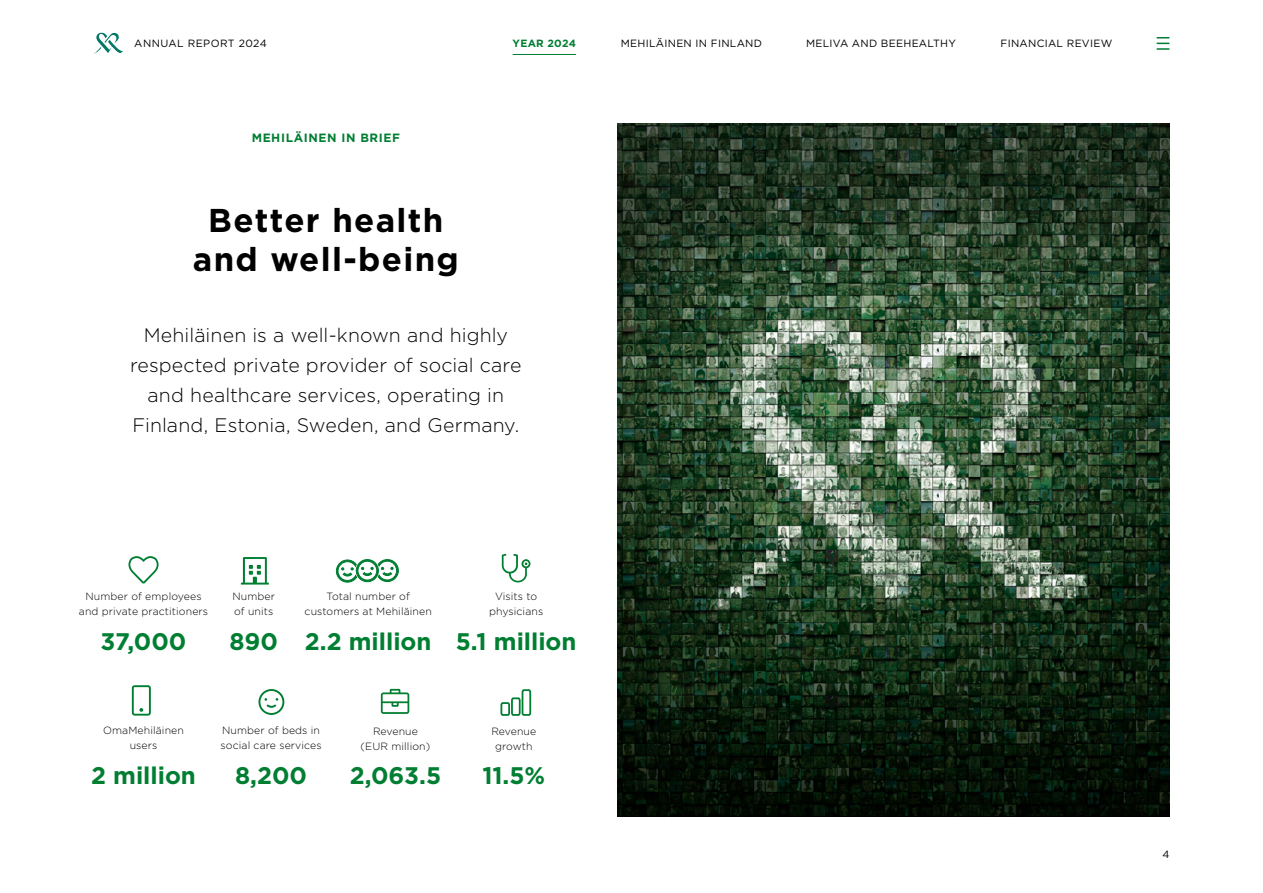
<style>
.page{position:relative;width:1263px;height:893px;background:#fff}
.page>*{position:absolute;margin:0;border:0;box-sizing:border-box;transform-origin:0 0}
.t1{font:700 33px/39px "Gotham";letter-spacing:.04em;color:#000;text-align:center}
.t2{font:700 24px "Gotham";color:#007e32}
.t3{font:300 19.5px/30px "Gotham";letter-spacing:.005em;color:#000;text-align:center}
.t4{font:700 12px "Gotham";letter-spacing:.05em;color:#007e32}
.t5{font:300 10.5px/15px "Gotham";letter-spacing:.01em;color:#000;text-align:center}
.t6{font:10.5px "Gotham";letter-spacing:.025em;color:#000}
.t7{font:700 10.5px "Gotham";letter-spacing:.025em;color:#007e32}
</style>
<div class="page">
<img style="left:617px;top:123px;width:552px;height:693px">
<svg style="left:241px;top:557px;width:28px;height:28px"></svg>
<svg style="left:336px;top:559px;width:63px;height:24px"></svg>
<svg style="left:381px;top:689px;width:28px;height:25px"></svg>
<svg style="left:132px;top:685px;width:19px;height:31px"></svg>
<svg style="left:500px;top:689px;width:32px;height:27px"></svg>
<svg style="left:128px;top:556px;width:31px;height:27px"></svg>
<svg style="left:502px;top:554px;width:28px;height:28px"></svg>
<svg style="left:258px;top:689px;width:26px;height:26px"></svg>
<svg style="left:94px;top:32px;width:29px;height:22px"></svg>
<svg style="left:1157px;top:37px;width:12px;height:13px"></svg>
<hr style="left:513px;top:54px;width:63px;height:1px;background:#007e32">
<p class="t6" style="left:134px;top:37px;width:134px">ANNUAL REPORT 2024</p>
<p class="t7" style="left:513px;top:36px;width:65px">YEAR 2024</p>
<p class="t6" style="left:621px;top:37px;width:143px">MEHILÄINEN IN FINLAND</p>
<p class="t6" style="left:806px;top:37px;width:151px">MELIVA AND BEEHEALTHY</p>
<p class="t6" style="left:1000px;top:37px;width:113px">FINANCIAL REVIEW</p>
<p class="t4" style="left:252px;top:129px;width:150px">MEHILÄINEN IN BRIEF</p>
<h1 class="t1" style="left:193px;top:200px;width:267px">Better health and well-being</h1>
<h3 class="t3" style="left:130px;top:320px;width:393px">Mehiläinen is a well-known and highly respected private provider of social care and healthcare services, operating in Finland, Estonia, Sweden, and Germany.</h3>
<p class="t5" style="left:79px;top:589px;width:131px">Number of employees and private practitioners</p>
<h2 class="t2" style="left:101px;top:625px;width:87px">37,000</h2>
<p class="t5" style="left:232px;top:589px;width:44px;text-align:left">Number of units</p>
<h2 class="t2" style="left:229px;top:625px;width:50px">890</h2>
<p class="t5" style="left:305px;top:589px;width:129px">Total number of customers at Mehiläinen</p>
<h2 class="t2" style="left:305px;top:625px;width:128px">2.2 million</h2>
<p class="t5" style="left:489px;top:589px;width:56px">Visits to physicians</p>
<h2 class="t2" style="left:456px;top:625px;width:122px">5.1 million</h2>
<p class="t5" style="left:103px;top:723px;width:82px">OmaMehiläinen users</p>
<h2 class="t2" style="left:91px;top:759px;width:106px">2 million</h2>
<p class="t5" style="left:221px;top:723px;width:103px;text-align:left">Number of beds in social care services</p>
<h2 class="t2" style="left:235px;top:759px;width:73px">8,200</h2>
<p class="t5" style="left:361px;top:723px;width:71px">Revenue (EUR million)</p>
<h2 class="t2" style="left:350px;top:760px;width:93px">2,063.5</h2>
<p class="t5" style="left:491px;top:723px;width:46px">Revenue growth</p>
<h2 class="t2" style="left:482px;top:760px;width:64px">11.5%</h2>
<p class="t6" style="left:1162px;top:847px;width:9px">4</p>
</div>
